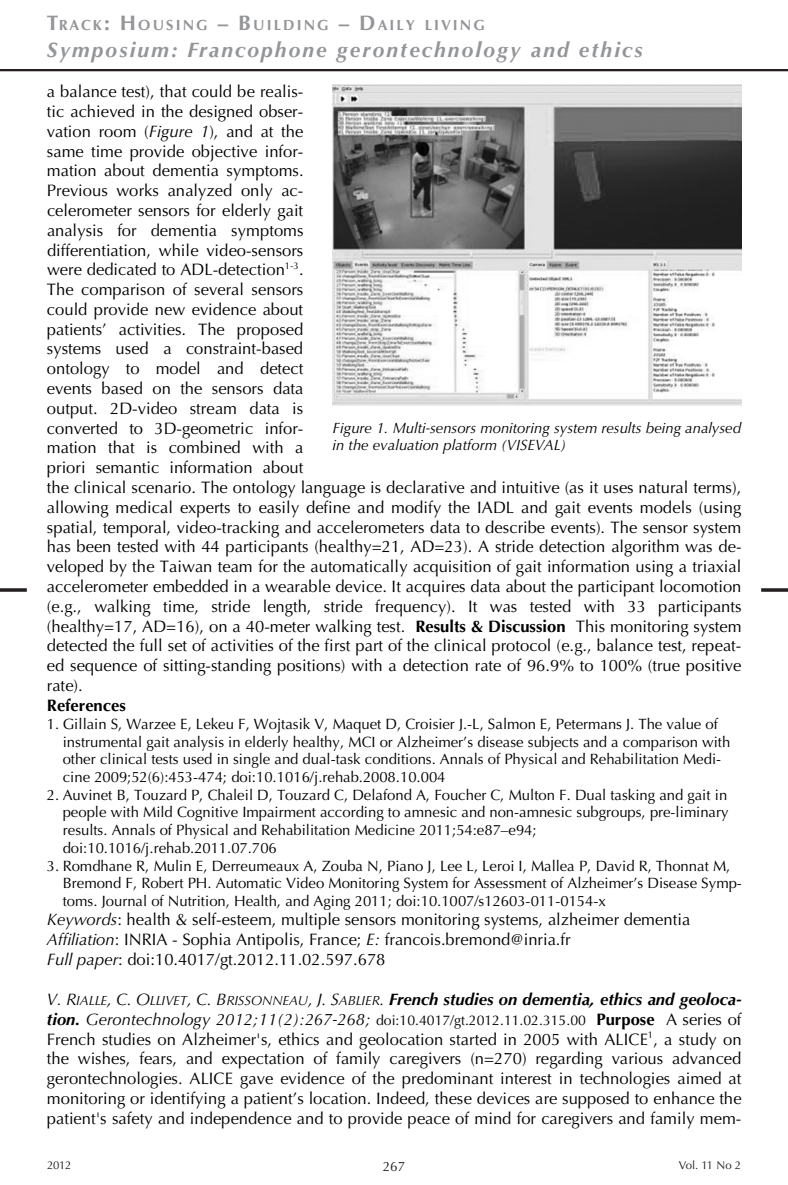
<style>
.page{position:relative;width:788px;height:1185px;background:#fff}
.page>*{position:absolute;margin:0;border:0;box-sizing:border-box;transform-origin:0 0}
.t1{font:italic 700 21px "Optima LT Std";letter-spacing:.1em;color:#939598}
.t2{font:16.62px/19.8px "Optima LT Std";color:#000}
.t3{font:700 16.62px "Optima LT Std";letter-spacing:-.005em;color:#000}
.t4{font:14.88px/17.7px "Optima LT Std";letter-spacing:-.005em;color:#000}
.t5{font:italic 14.88px/17.7px "Optima LT Std";color:#000}
.t6{font:700 14.7px "Optima LT Std";letter-spacing:.145em;color:#939598}
.t7{font:13.47px "Optima LT Std";color:#231f20}
.t8{font:11.38px "Optima LT Std";letter-spacing:-.02em;color:#231f20}
.s1{font-size:21px}
.s2{font-style:italic}
.s3{font-weight:700}
.s4{font-style:italic;font-size:13.3px}
.s5{font-weight:700;font-style:italic}
.s6{font-size:14px}
</style>
<div class="page">
<hr style="left:0;top:69px;width:788px;height:2px;background:#231f20">
<svg style="left:761px;top:588px;width:27px;height:4px"></svg>
<svg style="left:0;top:588px;width:27px;height:4px"></svg>
<img style="left:333px;top:84px;width:408px;height:321px">
<p class="t6" style="left:47px;top:16px;width:440px"><span class="s1">T</span>RACK<span class="s1">: H</span>OUSING <span class="s1">–</span> <span class="s1">B</span>UILDING <span class="s1">–</span> <span class="s1">D</span>AILY LIVING</p>
<p class="t1" style="left:47px;top:38px;width:597px">Symposium: Francophone gerontechnology and ethics</p>
<p class="t2" style="left:47px;top:82px;width:696px">a balance test), that could be realis-<br>tic achieved in the designed obser-<br>vation room (<span class="s2">Figure 1</span>), and at the<br>same time provide objective infor-<br>mation about dementia symptoms.<br>Previous works analyzed only ac-<br>celerometer sensors for elderly gait<br>analysis for dementia symptoms<br>differentiation, while video-sensors<br>were dedicated to ADL-detection<sup>1-3</sup>.<br>The comparison of several sensors<br>could provide new evidence about<br>patients’ activities. The proposed<br>systems used a constraint-based<br>ontology to model and detect<br>events based on the sensors data<br>output. 2D-video stream data is<br>converted to 3D-geometric infor-<br>mation that is combined with a<br>priori semantic information about<br>the clinical scenario. The ontology language is declarative and intuitive (as it uses natural terms), allowing medical experts to easily define and modify the IADL and gait events models (using spatial, temporal, video-tracking and accelerometers data to describe events). The sensor system has been tested with 44 participants (healthy=21, AD=23). A stride detection algorithm was de&shy;veloped by the Taiwan team for the automatically acquisition of gait information using a triaxial accelerometer embedded in a wearable device. It acquires data about the participant locomotion (e.g., walking time, stride length, stride frequency). It was tested with 33 participants (healthy=17, AD=16), on a 40-meter walking test. <span class="s3">Results &amp; Discussion</span> This monitoring system detected the full set of activities of the first part of the clinical protocol (e.g., balance test, repeat&shy;ed sequence of sitting-standing positions) with a detection rate of 96.9% to 100% (true positive rate).</p>
<p class="t3" style="left:47px;top:695px;width:80px">References</p>
<p class="t4" style="left:63px;top:715px;width:669px;text-indent:-16px">1. Gillain S, Warzee E, Lekeu F, Wojtasik V, Maquet D, Croisier J.-L, Salmon E, Petermans J. The value of instrumental gait analysis in elderly healthy, MCI or Alzheimer’s disease subjects and a comparison with other clinical tests used in single and dual-task conditions. Annals of Physical and Rehabilitation Medi&shy;cine 2009;52(6):453-474; doi:10.1016/j.rehab.2008.10.004</p>
<p class="t4" style="left:63px;top:786px;width:667px;text-indent:-16px">2. Auvinet B, Touzard P, Chaleil D, Touzard C, Delafond A, Foucher C, Multon F. Dual tasking and gait in people with Mild Cognitive Impairment according to amnesic and non-amnesic subgroups, pre-liminary results. Annals of Physical and Rehabilitation Medicine 2011;54:e87–e94; doi:10.1016/j.rehab.2011.07.706</p>
<p class="t4" style="left:63px;top:857px;width:681px;text-indent:-16px">3. Romdhane R, Mulin E, Derreumeaux A, Zouba N, Piano J, Lee L, Leroi I, Mallea P, David R, Thonnat M,<br>Bremond F, Robert PH. Automatic Video Monitoring System for Assessment of Alzheimer’s Disease Symp&shy;toms. Journal of Nutrition, Health, and Aging 2011; doi:10.1007/s12603-011-0154-x</p>
<p class="t2" style="left:47px;top:910px;width:645px"><span class="s2">Keywords</span>: health &amp; self-esteem, multiple sensors monitoring systems, alzheimer dementia<br><span class="s2">Affiliation</span>: INRIA - Sophia Antipolis, France; <span class="s2">E:</span> francois.bremond@inria.fr<br><span class="s2">Full paper</span>: doi:10.4017/gt.2012.11.02.597.678</p>
<p class="t2" style="left:47px;top:989px;width:696px;text-align:justify"><span class="s2">V. R</span><span class="s4">IALLE</span><span class="s2">, C. O</span><span class="s4">LLIVET</span><span class="s2">, C. B</span><span class="s4">RISSONNEAU</span><span class="s2">, J. S</span><span class="s4">ABLIER</span><span class="s2">.</span> <span class="s5">French studies on dementia, ethics and geoloca&shy;tion.</span> <span class="s2">Gerontechnology 2012;11(2):267-268;</span> <span class="s6">doi:10.4017/gt.2012.11.02.315.00</span> <span class="s3">Purpose</span> A series of French studies on Alzheimer's, ethics and geolocation started in 2005 with ALICE<sup>1</sup>, a study on the wishes, fears, and expectation of family caregivers (n=270) regarding various advanced gerontechnologies. ALICE gave evidence of the predominant interest in technologies aimed at monitoring or identifying a patient’s location. Indeed, these devices are supposed to enhance the patient's safety and independence and to provide peace of mind for caregivers and family mem-</p>
<p class="t5" style="left:333px;top:419px;width:410px">Figure 1. Multi-sensors monitoring system results being analysed in the evaluation platform (VISEVAL)</p>
<p class="t8" style="left:47px;top:1158px;width:26px">2012</p>
<p class="t7" style="left:383px;top:1158px;width:24px">267</p>
<p class="t8" style="left:679px;top:1158px;width:64px">Vol. 11 No 2</p>
</div>
